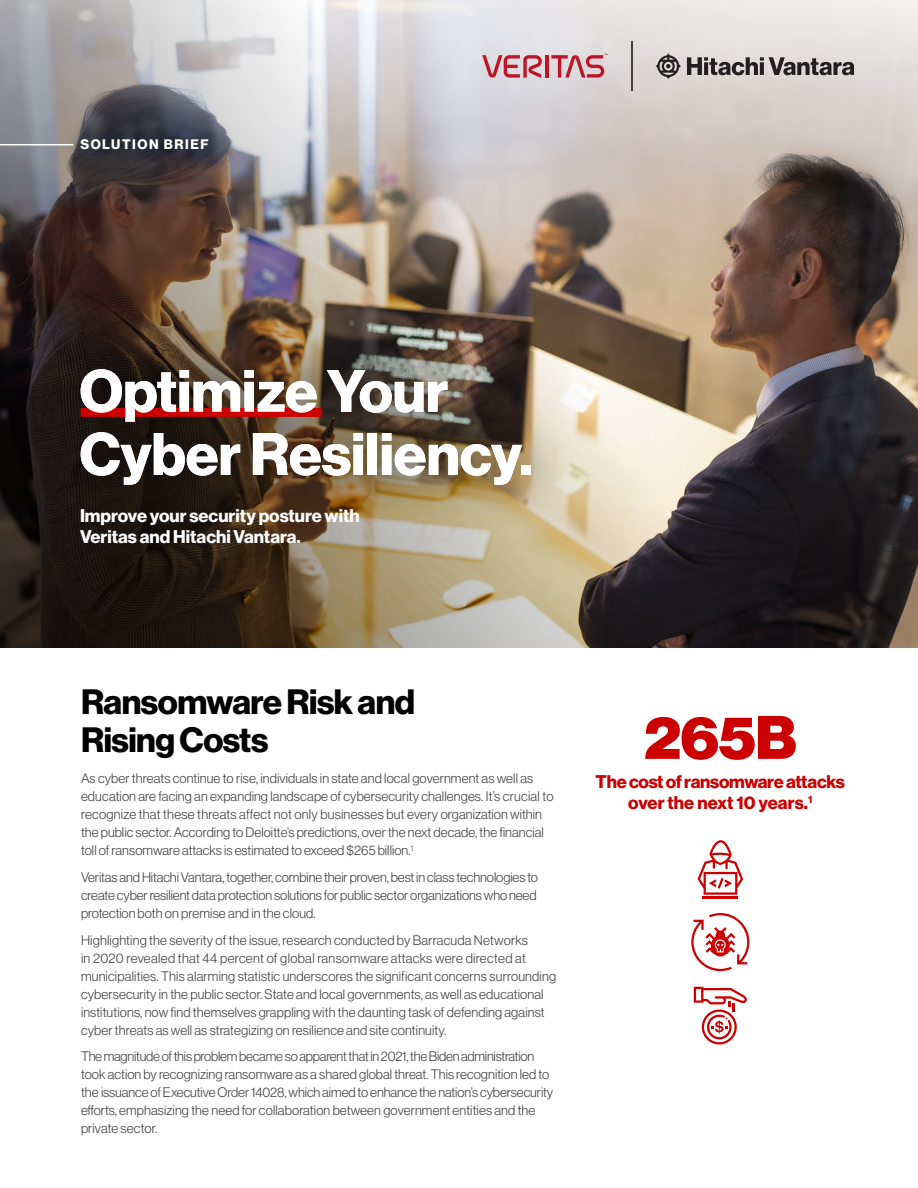
<style>
.page{position:relative;width:918px;height:1188px;background:#fff}
.page>*{position:absolute;margin:0;border:0;box-sizing:border-box;transform-origin:0 0}
.t1{font:60px "N Haas Grotesk DS Pro 95 Blk";color:#c00}
.t2{font:58.5px/63px "N Haas Grotesk DS Pro 75 Bd";color:#fff}
.t3{font:34.5px/37.5px "N Haas Grotesk DS Pro 75 Bd";letter-spacing:-.015em;color:#000}
.t4{font:18px/21px "N Haas Grotesk DS Pro 75 Bd";color:#fff}
.t5{font:18px/21px "N Haas Grotesk DS Pro 75 Bd";letter-spacing:-.015em;color:#c00;text-align:center}
.t6{font:13.5px/18px "N Haas Grotesk DS Pro 45 Lt";letter-spacing:.01em;color:#414141}
.t7{font:13.5px "N Haas Grotesk DS Pro 75 Bd";letter-spacing:.115em;color:#fff}
</style>
<div class="page">
<img style="left:811px;top:0;width:107px;height:648px">
<img style="left:0;top:0;width:811px;height:648px">
<div style="left:38px;top:326px;width:534px;height:201px;background:#000;opacity:.75"></div>
<div style="left:60px;top:117px;width:169px;height:54px;background:#001933;opacity:.5"></div>
<hr style="left:0;top:144px;width:73px;height:1px;background:#fff">
<svg style="left:691px;top:913px;width:58px;height:58px"></svg>
<svg style="left:694px;top:987px;width:53px;height:58px"></svg>
<hr style="left:703px;top:896px;width:35px;height:2px;background:#c00">
<svg style="left:698px;top:840px;width:45px;height:55px"></svg>
<hr style="left:631px;top:41px;width:2px;height:49px;background:#404041">
<hr style="left:545px;top:55px;width:4px;height:23px;background:#bf1327">
<svg style="left:482px;top:55px;width:61px;height:23px"></svg>
<svg style="left:551px;top:54px;width:56px;height:24px"></svg>
<svg style="left:655px;top:53px;width:199px;height:26px;background:#a09b9a"></svg>
<div style="left:81px;top:408px;width:241px;height:9px;background:#c00"></div>
<p class="t7" style="left:80px;top:137px;width:130px">SOLUTION BRIEF</p>
<h2 class="t2" style="left:79px;top:361px;width:455px">Optimize Your<br>Cyber Resiliency.</h2>
<h3 class="t4" style="left:80px;top:505px;width:281px">Improve your security posture with<br>Veritas and Hitachi Vantara.</h3>
<h3 class="t3" style="left:81px;top:684px;width:336px">Ransomware Risk and<br>Rising Costs</h3>
<p class="t6" style="left:81px;top:770px;width:474px">As cyber threats continue to rise, individuals in state and local government as well as education are facing an expanding landscape of cybersecurity challenges. It’s crucial to recognize that these threats affect not only businesses but every organization within the public sector. According to Deloitte’s predictions, over the next decade, the financial toll of ransomware attacks is estimated to exceed $265 billion.<sup>1</sup></p>
<p class="t6" style="left:81px;top:868px;width:459px;text-align:justify">Veritas and Hitachi Vantara, together, combine their proven, best in class technologies to create cyber resilient data protection solutions for public sector organizations who need protection both on premise and in the cloud.</p>
<p class="t6" style="left:81px;top:931px;width:477px">Highlighting the severity of the issue, research conducted by Barracuda Networks<br>in 2020 revealed that 44 percent of global ransomware attacks were directed at municipalities. This alarming statistic underscores the significant concerns surrounding cybersecurity in the public sector. State and local governments, as well as educational institutions, now find themselves grappling with the daunting task of defending against cyber threats as well as strategizing on resilience and site continuity.</p>
<p class="t6" style="left:81px;top:1048px;width:474px">The magnitude of this problem became so apparent that in 2021, the Biden administration took action by recognizing ransomware as a shared global threat. This recognition led to the issuance of Executive Order 14028, which aimed to enhance the nation’s cybersecurity efforts, emphasizing the need for collaboration between government entities and the private sector.</p>
<h1 class="t1" style="left:644px;top:702px;width:154px">265B</h1>
<h3 class="t5" style="left:596px;top:771px;width:251px">The cost of ransomware attacks over the next 10 years.<sup>1</sup></h3>
</div>
